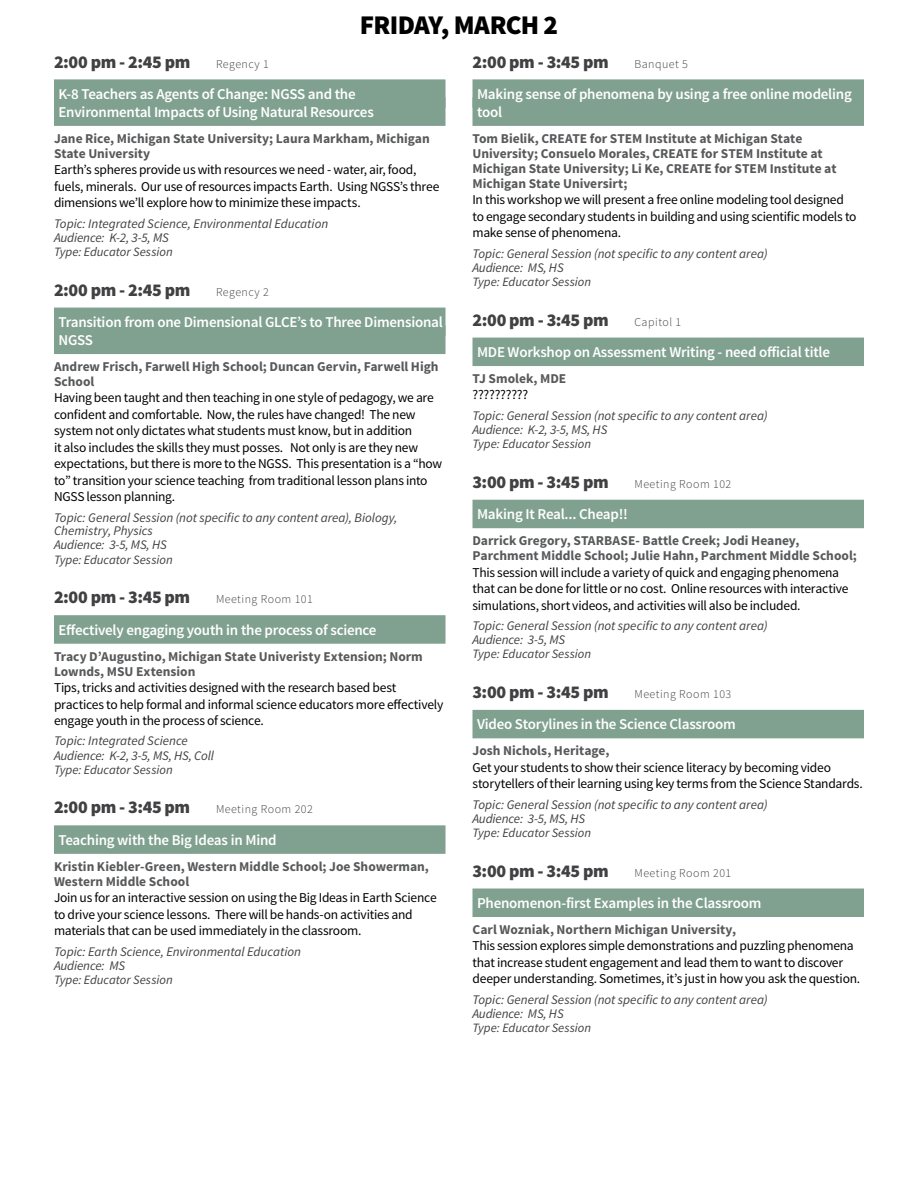
<style>
.page{position:relative;width:918px;height:1188px;background:#fff}
.page>*{position:absolute;margin:0;border:0;box-sizing:border-box;transform-origin:0 0}
.t1{font:900 27px "Source Sans Pro";letter-spacing:-.03em;color:#000}
.t2{font:900 18px "Source Sans Pro";letter-spacing:-.025em;color:#414042}
.t3{font:600 15px/18px "Source Sans Pro";letter-spacing:-.015em;color:#fff}
.t4{font:13.5px/16.5px "Source Sans Pro";letter-spacing:-.015em;color:#000}
.t5{font:700 13.5px/15px "Source Sans Pro";color:#58595b}
.t6{font:italic 13.2px/14.2px "Source Sans Pro";color:#414042}
.t7{font:italic 12.75px "Source Sans Pro";color:#414042}
.t8{font:300 12px "Source Sans Pro";letter-spacing:.04em;color:#414042}
</style>
<div class="page">
<div style="left:54px;top:79px;width:392px;height:29px;background:#80a190"></div>
<div style="left:54px;top:97px;width:392px;height:29px;background:#80a190"></div>
<div style="left:54px;top:308px;width:392px;height:28px;background:#80a190"></div>
<div style="left:54px;top:326px;width:392px;height:28px;background:#80a190"></div>
<div style="left:54px;top:615px;width:392px;height:29px;background:#80a190"></div>
<div style="left:54px;top:825px;width:392px;height:29px;background:#80a190"></div>
<div style="left:472px;top:79px;width:392px;height:29px;background:#80a190"></div>
<div style="left:472px;top:97px;width:392px;height:29px;background:#80a190"></div>
<div style="left:472px;top:338px;width:392px;height:28px;background:#80a190"></div>
<div style="left:472px;top:500px;width:392px;height:28px;background:#80a190"></div>
<div style="left:472px;top:710px;width:392px;height:28px;background:#80a190"></div>
<div style="left:472px;top:889px;width:392px;height:28px;background:#80a190"></div>
<h1 class="t1" style="left:360px;top:7px;width:200px">FRIDAY, MARCH 2</h1>
<h2 class="t2" style="left:54px;top:50px;width:138px">2:00 pm - 2:45 pm</h2>
<p class="t8" style="left:216px;top:56px;width:54px">Regency 1</p>
<p class="t3" style="left:58px;top:85px;width:317px">K-8 Teachers as Agents of Change: NGSS and the<br>Environmental Impacts of Using Natural Resources</p>
<p class="t5" style="left:54px;top:131px;width:377px">Jane Rice, Michigan State University; Laura Markham, Michigan<br>State University</p>
<p class="t4" style="left:54px;top:162px;width:387px">Earth’s spheres provide us with resources we need - water, air, food, fuels, minerals. Our use of resources impacts Earth. Using NGSS’s three dimensions we’ll explore how to minimize these impacts.</p>
<p class="t6" style="left:54px;top:216px;width:276px">Topic: Integrated Science, Environmental Education<br>Audience: K-2, 3-5, MS</p>
<p class="t7" style="left:54px;top:244px;width:120px">Type: Educator Session</p>
<h2 class="t2" style="left:54px;top:278px;width:138px">2:00 pm - 2:45 pm</h2>
<p class="t8" style="left:216px;top:284px;width:54px">Regency 2</p>
<p class="t3" style="left:58px;top:314px;width:386px">Transition from one Dimensional GLCE’s to Three Dimensional<br>NGSS</p>
<p class="t5" style="left:54px;top:359px;width:386px">Andrew Frisch, Farwell High School; Duncan Gervin, Farwell High<br>School</p>
<p class="t4" style="left:54px;top:390px;width:390px">Having been taught and then teaching in one style of pedagogy, we are confident and comfortable. Now, the rules have changed! The new system not only dictates what students must know, but in addition<br>it also includes the skills they must posses. Not only is are they new expectations, but there is more to the NGSS. This presentation is a “how to” transition your science teaching from traditional lesson plans into NGSS lesson planning.</p>
<p class="t6" style="left:54px;top:510px;width:345px">Topic: General Session (not specific to any content area), Biology,<br>Chemistry, Physics<br>Audience: 3-5, MS, HS</p>
<p class="t7" style="left:54px;top:552px;width:120px">Type: Educator Session</p>
<h2 class="t2" style="left:54px;top:586px;width:138px">2:00 pm - 3:45 pm</h2>
<p class="t8" style="left:216px;top:592px;width:98px">Meeting Room 101</p>
<p class="t3" style="left:58px;top:621px;width:320px">Effectively engaging youth in the process of science</p>
<p class="t5" style="left:54px;top:649px;width:370px">Tracy D’Augustino, Michigan State Univeristy Extension; Norm<br>Lownds, MSU Extension</p>
<p class="t4" style="left:54px;top:680px;width:391px">Tips, tricks and activities designed with the research based best practices to help formal and informal science educators more effectively engage youth in the process of science.</p>
<p class="t6" style="left:54px;top:734px;width:162px">Topic: Integrated Science<br>Audience: K-2, 3-5, MS, HS, Coll</p>
<p class="t7" style="left:54px;top:762px;width:120px">Type: Educator Session</p>
<h2 class="t2" style="left:54px;top:796px;width:138px">2:00 pm - 3:45 pm</h2>
<p class="t8" style="left:216px;top:802px;width:98px">Meeting Room 202</p>
<p class="t3" style="left:58px;top:831px;width:220px">Teaching with the Big Ideas in Mind</p>
<p class="t5" style="left:54px;top:859px;width:376px">Kristin Kiebler-Green, Western Middle School; Joe Showerman,<br>Western Middle School</p>
<p class="t4" style="left:54px;top:890px;width:384px">Join us for an interactive session on using the Big Ideas in Earth Science to drive your science lessons. There will be hands-on activities and materials that can be used immediately in the classroom.</p>
<p class="t6" style="left:54px;top:944px;width:249px">Topic: Earth Science, Environmental Education<br>Audience: MS</p>
<p class="t7" style="left:54px;top:972px;width:120px">Type: Educator Session</p>
<h2 class="t2" style="left:472px;top:50px;width:138px">2:00 pm - 3:45 pm</h2>
<p class="t8" style="left:634px;top:56px;width:55px">Banquet 5</p>
<p class="t3" style="left:477px;top:85px;width:376px">Making sense of phenomena by using a free online modeling tool</p>
<p class="t5" style="left:472px;top:131px;width:366px">Tom Bielik, CREATE for STEM Institute at Michigan State University; Consuelo Morales, CREATE for STEM Institute at Michigan State University; Li Ke, CREATE for STEM Institute at Michigan State Universirt;</p>
<p class="t4" style="left:472px;top:192px;width:386px">In this workshop we will present a free online modeling tool designed to engage secondary students in building and using scientific models to make sense of phenomena.</p>
<p class="t6" style="left:472px;top:246px;width:297px">Topic: General Session (not specific to any content area)<br>Audience: MS, HS</p>
<p class="t7" style="left:472px;top:274px;width:120px">Type: Educator Session</p>
<h2 class="t2" style="left:472px;top:308px;width:138px">2:00 pm - 3:45 pm</h2>
<p class="t8" style="left:634px;top:314px;width:48px">Capitol 1</p>
<p class="t3" style="left:477px;top:344px;width:355px">MDE Workshop on Assessment Writing - need official title</p>
<p class="t5" style="left:472px;top:371px;width:95px">TJ Smolek, MDE</p>
<p class="t4" style="left:472px;top:387px;width:57px">??????????</p>
<p class="t6" style="left:472px;top:408px;width:297px">Topic: General Session (not specific to any content area)<br>Audience: K-2, 3-5, MS, HS</p>
<p class="t7" style="left:472px;top:436px;width:120px">Type: Educator Session</p>
<h2 class="t2" style="left:472px;top:470px;width:138px">3:00 pm - 3:45 pm</h2>
<p class="t8" style="left:634px;top:477px;width:98px">Meeting Room 102</p>
<p class="t3" style="left:477px;top:506px;width:153px">Making It Real... Cheap!!</p>
<p class="t5" style="left:472px;top:534px;width:386px">Darrick Gregory, STARBASE- Battle Creek; Jodi Heaney,<br>Parchment Middle School; Julie Hahn, Parchment Middle School;</p>
<p class="t4" style="left:472px;top:564px;width:378px">This session will include a variety of quick and engaging phenomena that can be done for little or no cost. Online resources with interactive simulations, short videos, and activities will also be included.</p>
<p class="t6" style="left:472px;top:618px;width:297px">Topic: General Session (not specific to any content area)<br>Audience: 3-5, MS</p>
<p class="t7" style="left:472px;top:646px;width:120px">Type: Educator Session</p>
<h2 class="t2" style="left:472px;top:680px;width:138px">3:00 pm - 3:45 pm</h2>
<p class="t8" style="left:634px;top:687px;width:98px">Meeting Room 103</p>
<p class="t3" style="left:477px;top:716px;width:260px">Video Storylines in the Science Classroom</p>
<p class="t5" style="left:472px;top:744px;width:139px">Josh Nichols, Heritage,</p>
<p class="t4" style="left:472px;top:759px;width:392px">Get your students to show their science literacy by becoming video storytellers of their learning using key terms from the Science Standards.</p>
<p class="t6" style="left:472px;top:797px;width:297px">Topic: General Session (not specific to any content area)<br>Audience: 3-5, MS, HS</p>
<p class="t7" style="left:472px;top:825px;width:120px">Type: Educator Session</p>
<h2 class="t2" style="left:472px;top:859px;width:138px">3:00 pm - 3:45 pm</h2>
<p class="t8" style="left:634px;top:865px;width:98px">Meeting Room 201</p>
<p class="t3" style="left:477px;top:895px;width:286px">Phenomenon-first Examples in the Classroom</p>
<p class="t5" style="left:472px;top:922px;width:265px">Carl Wozniak, Northern Michigan University,</p>
<p class="t4" style="left:472px;top:938px;width:389px">This session explores simple demonstrations and puzzling phenomena that increase student engagement and lead them to want to discover deeper understanding. Sometimes, it’s just in how you ask the question.</p>
<p class="t6" style="left:472px;top:992px;width:297px">Topic: General Session (not specific to any content area)<br>Audience: MS, HS</p>
<p class="t7" style="left:472px;top:1020px;width:120px">Type: Educator Session</p>
</div>
